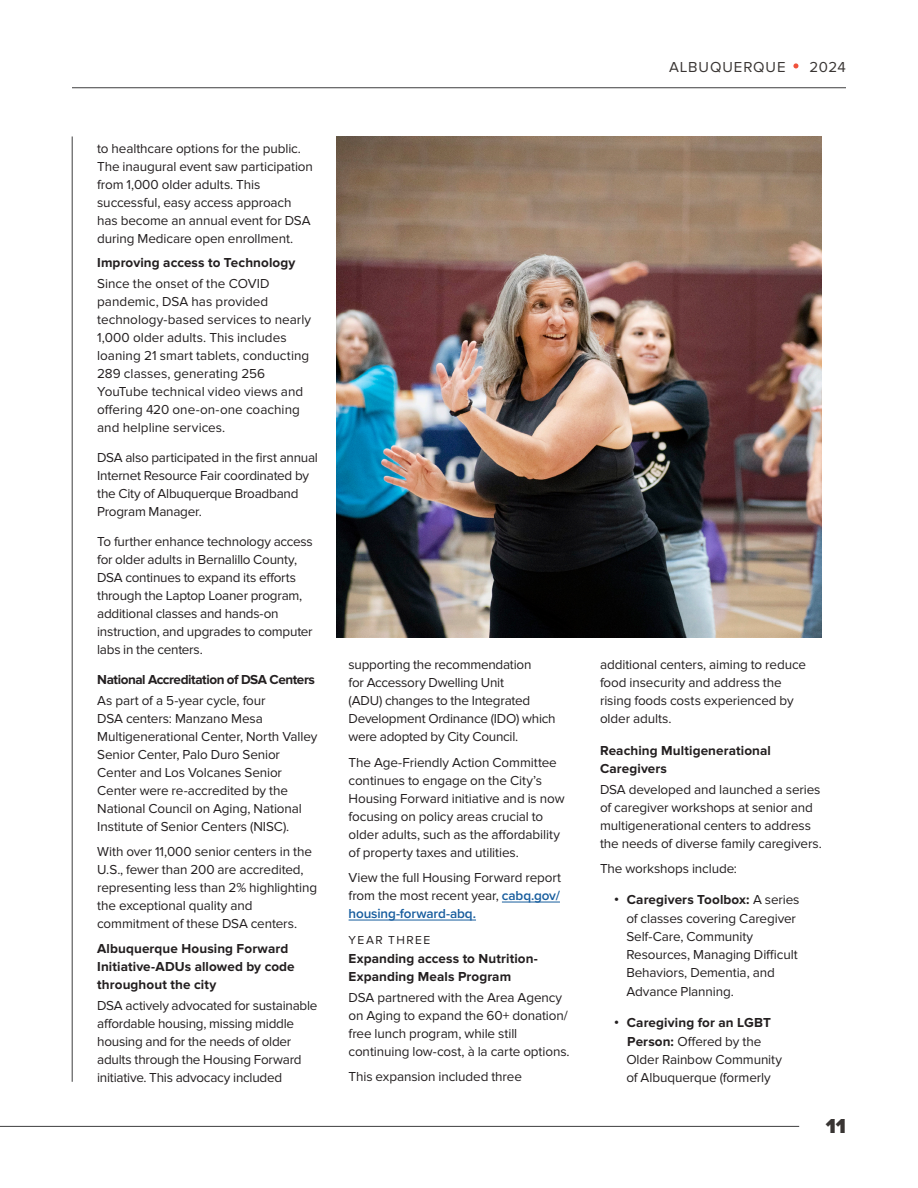
<style>
.page{position:relative;width:918px;height:1188px;background:#fff}
.page>*{position:absolute;margin:0;border:0;box-sizing:border-box;transform-origin:0 0}
.t1{font:900 21px "Proxima Nova";color:#393533}
.t2{font:15px "Proxima Nova";letter-spacing:.06em;color:#393533}
.t3{font:13.5px/18px "Proxima Nova";letter-spacing:-.01em;color:#231f20}
.t4{font:700 13.5px/18px "Proxima Nova";letter-spacing:.005em;color:#231f20}
.t5{font:700 13.5px "Proxima Nova";letter-spacing:-.035em;color:#231f20}
.t6{font:12px "Proxima Nova";letter-spacing:.125em;color:#231f20}
.s1{font-weight:600;color:#175d9e}
.s2{font-family:"Gotham";font-weight:300}
.s3{font-weight:700}
</style>
<div class="page">
<svg style="left:793px;top:63px;width:5px;height:5px"></svg>
<hr style="left:0;top:1126px;width:799px;height:1px;background:#3e3e3f">
<hr style="left:72px;top:87px;width:774px;height:1px;background:#3e3e3f">
<hr style="left:72px;top:136px;width:1px;height:946px;background:#3e3e3f">
<hr style="left:502px;top:902px;width:58px;height:1px;background:#175d9e">
<hr style="left:349px;top:920px;width:127px;height:1px;background:#175d9e">
<img style="left:336px;top:136px;width:486px;height:502px">
<p class="t3" style="left:97px;top:139px;width:217px">to healthcare options for the public.<br>The inaugural event saw participation from 1,000 older adults. This successful, easy access approach has become an annual event for DSA during Medicare open enrollment.</p>
<p class="t4" style="left:97px;top:254px;width:200px">Improving access to Technology</p>
<p class="t3" style="left:97px;top:275px;width:215px">Since the onset of the COVID pandemic, DSA has provided technology-based services to nearly<br>1,000 older adults. This includes loaning 21 smart tablets, conducting<br>289 classes, generating 256<br>YouTube technical video views and offering 420 one-on-one coaching and helpline services.</p>
<p class="t3" style="left:97px;top:449px;width:222px">DSA also participated in the first annual Internet Resource Fair coordinated by the City of Albuquerque Broadband Program Manager.</p>
<p class="t3" style="left:97px;top:533px;width:217px">To further enhance technology access for older adults in Bernalillo County, DSA continues to expand its efforts through the Laptop Loaner program, additional classes and hands-on instruction, and upgrades to computer labs in the centers.</p>
<p class="t5" style="left:97px;top:672px;width:219px">National Accreditation of DSA Centers</p>
<p class="t3" style="left:97px;top:692px;width:222px">As part of a 5-year cycle, four<br>DSA centers: Manzano Mesa Multigenerational Center, North Valley Senior Center, Palo Duro Senior Center and Los Volcanes Senior Center were re-accredited by the National Council on Aging, National Institute of Senior Centers (NISC).</p>
<p class="t3" style="left:97px;top:843px;width:221px">With over 11,000 senior centers in the U.S., fewer than 200 are accredited, representing less than 2% highlighting the exceptional quality and commitment of these DSA centers.</p>
<p class="t4" style="left:97px;top:940px;width:199px">Albuquerque Housing Forward<br>Initiative-ADUs allowed by code throughout the city</p>
<p class="t3" style="left:97px;top:997px;width:222px">DSA actively advocated for sustainable affordable housing, missing middle housing and for the needs of older adults through the Housing Forward initiative. This advocacy included</p>
<p class="t2" style="left:669px;top:58px;width:118px">ALBUQUERQUE</p>
<p class="t2" style="left:810px;top:58px;width:38px">2024</p>
<p class="t3" style="left:349px;top:656px;width:209px">supporting the recommendation<br>for Accessory Dwelling Unit<br>(ADU) changes to the Integrated<br>Development Ordinance (IDO) which were adopted by City Council.</p>
<p class="t3" style="left:349px;top:753px;width:218px">The Age-Friendly Action Committee continues to engage on the City’s Housing Forward initiative and is now focusing on policy areas crucial to older adults, such as the affordability of property taxes and utilities.</p>
<p class="t3" style="left:349px;top:869px;width:214px;text-align:justify">View the full Housing Forward report from the most recent year, <span class="s1">cabq.gov/ housing-forward-abq.</span></p>
<p class="t6" style="left:349px;top:933px;width:83px">YEAR THREE</p>
<p class="t4" style="left:349px;top:950px;width:191px">Expanding access to Nutrition-<br>Expanding Meals Program</p>
<p class="t3" style="left:349px;top:989px;width:223px">DSA partnered with the Area Agency on Aging to expand the 60+ donation/ free lunch program, while still continuing low-cost, à la carte options.</p>
<p class="t3" style="left:349px;top:1068px;width:175px">This expansion included three</p>
<p class="t3" style="left:600px;top:656px;width:208px">additional centers, aiming to reduce food insecurity and address the rising foods costs experienced by older adults.</p>
<p class="t4" style="left:600px;top:742px;width:172px">Reaching Multigenerational<br>Caregivers</p>
<p class="t3" style="left:600px;top:781px;width:223px">DSA developed and launched a series of caregiver workshops at senior and multigenerational centers to address the needs of diverse family caregivers.</p>
<p class="t3" style="left:600px;top:859px;width:139px">The workshops include:</p>
<p class="t3" style="left:626px;top:891px;width:175px;text-indent:-13px"><span class="s2">•</span> <span class="s3">Caregivers Toolbox:</span> A series of classes covering Caregiver<br>Self-Care, Community<br>Resources, Managing Difficult<br>Behaviors, Dementia, and<br>Advance Planning.</p>
<p class="t3" style="left:626px;top:1014px;width:157px;text-indent:-13px"><span class="s2">•</span> <span class="s3">Caregiving for an LGBT<br>Person:</span> Offered by the<br>Older Rainbow Community of Albuquerque (formerly</p>
<h1 class="t1" style="left:826px;top:1111px;width:22px">11</h1>
</div>
